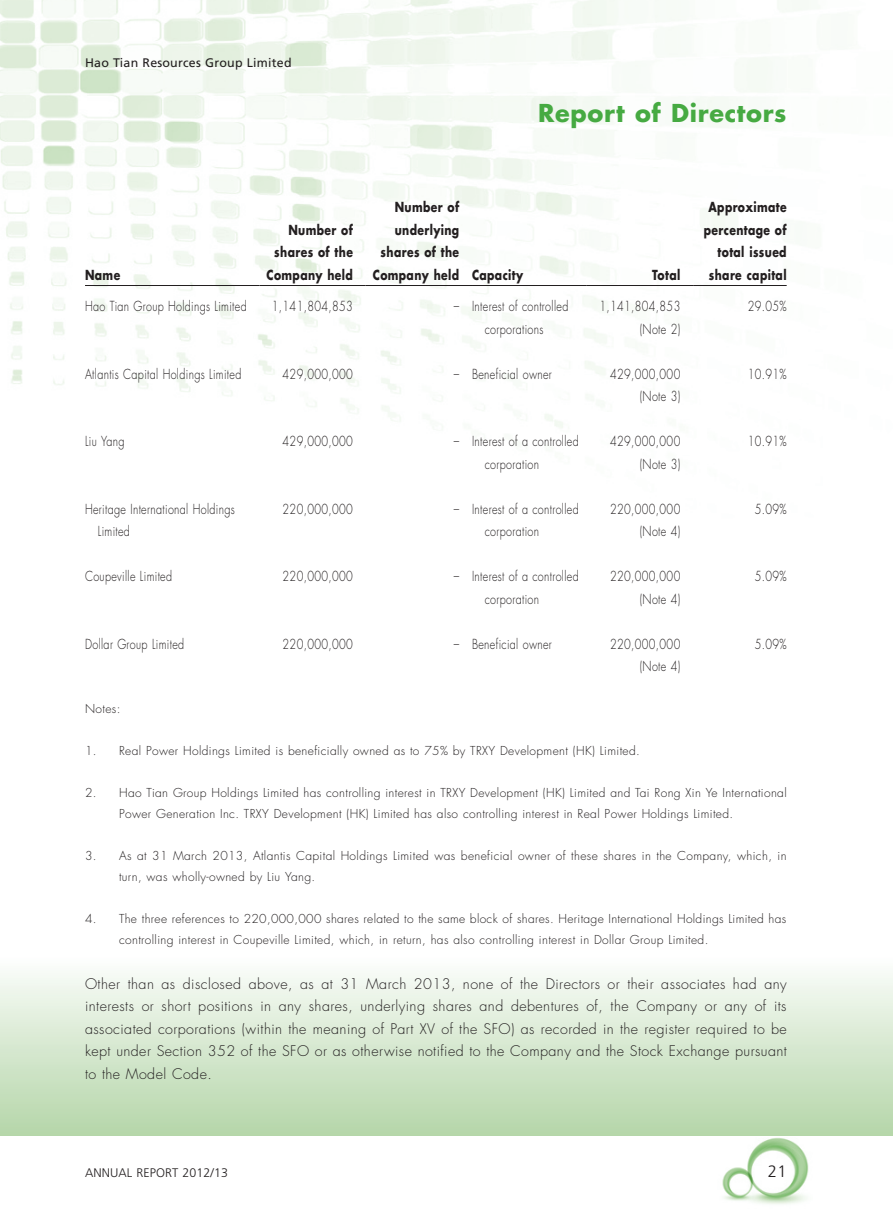
<style>
.page{position:relative;width:893px;height:1212px;background:#fff}
.page>*{position:absolute;margin:0;border:0;box-sizing:border-box;transform-origin:0 0}
.t1{font:700 24px "Futura Std";letter-spacing:.025em;color:#46aa42}
.t2{font:300 16.5px "Frutiger LT Std";color:#231f20}
.Body_Text{font:300 14.25px/22.5px "Futura Std";letter-spacing:.03em;color:#231f20;text-align:justify}
.Body_Text-2{font:300 13.5px/22.5px "Futura Std";letter-spacing:.03em;color:#231f20;scale:.8 1}
.Body_Text-3{font:700 13.5px "Futura Std";letter-spacing:.035em;color:#231f20;scale:.8 1}
.t3{font:12.45px "Frutiger LT Std";letter-spacing:.02em;color:#231f20}
.t4{font:300 12.45px "Frutiger LT Std";letter-spacing:.01em;color:#231f20}
.Notes{font:300 12px/21px "Futura Std";letter-spacing:.03em;color:#231f20}
</style>
<div class="page">
<div style="left:0;top:907px;width:893px;height:228px;background:linear-gradient(to bottom,#fff,#b7d7ac)"></div>
<img style="left:0;top:0;width:802px;height:428px">
<img style="left:734px;top:1123px;width:85px;height:81px">
<img style="left:722px;top:1161px;width:37px;height:41px">
<hr style="left:85px;top:285px;width:174px;height:1px;background:#231f20">
<hr style="left:259px;top:285px;width:107px;height:1px;background:#231f20">
<hr style="left:366px;top:285px;width:106px;height:1px;background:#231f20">
<hr style="left:472px;top:285px;width:115px;height:1px;background:#231f20">
<hr style="left:587px;top:285px;width:106px;height:1px;background:#231f20">
<hr style="left:693px;top:285px;width:94px;height:1px;background:#231f20">
<p class="t3" style="left:85px;top:56px;width:208px">Hao Tian Resources Group Limited</p>
<h1 class="t1" style="left:538px;top:97px;width:250px">Report of Directors</h1>
<p class="Body_Text-3" style="left:85px;top:266px;width:46px">Name</p>
<p class="Body_Text-3" style="left:288px;top:221px;width:82px">Number of</p>
<p class="Body_Text-3" style="left:274px;top:243px;width:100px">shares of the</p>
<p class="Body_Text-3" style="left:267px;top:266px;width:109px">Company held</p>
<p class="Body_Text-3" style="left:395px;top:198px;width:82px">Number of</p>
<p class="Body_Text-3" style="left:395px;top:221px;width:82px">underlying</p>
<p class="Body_Text-3" style="left:381px;top:243px;width:100px">shares of the</p>
<p class="Body_Text-3" style="left:373px;top:266px;width:109px">Company held</p>
<p class="Body_Text-3" style="left:472px;top:266px;width:66px">Capacity</p>
<p class="Body_Text-3" style="left:652px;top:266px;width:37px">Total</p>
<p class="Body_Text-3" style="left:708px;top:198px;width:99px">Approximate</p>
<p class="Body_Text-3" style="left:704px;top:221px;width:105px">percentage of</p>
<p class="Body_Text-3" style="left:718px;top:243px;width:88px">total issued</p>
<p class="Body_Text-3" style="left:709px;top:266px;width:99px">share capital</p>
<p class="Body_Text-2" style="left:85px;top:295px;width:204px">Hao Tian Group Holdings Limited</p>
<p class="Body_Text-2" style="left:272px;top:295px;width:103px">1,141,804,853</p>
<p class="Body_Text-2" style="left:454px;top:295px;width:8px">–</p>
<p class="Body_Text-2" style="left:485px;top:295px;width:106px;text-indent:-13px">Interest of controlled corporations</p>
<p class="Body_Text-2" style="left:599px;top:295px;width:103px">1,141,804,853</p>
<p class="Body_Text-2" style="left:640px;top:318px;width:52px">(Note 2)</p>
<p class="Body_Text-2" style="left:85px;top:363px;width:197px">Atlantis Capital Holdings Limited</p>
<p class="Body_Text-2" style="left:283px;top:363px;width:89px">429,000,000</p>
<p class="Body_Text-2" style="left:454px;top:363px;width:8px">–</p>
<p class="Body_Text-2" style="left:472px;top:363px;width:101px">Beneficial owner</p>
<p class="Body_Text-2" style="left:610px;top:363px;width:89px">429,000,000</p>
<p class="Body_Text-2" style="left:640px;top:385px;width:52px">(Note 3)</p>
<p class="Body_Text-2" style="left:85px;top:430px;width:51px">Liu Yang</p>
<p class="Body_Text-2" style="left:283px;top:430px;width:89px">429,000,000</p>
<p class="Body_Text-2" style="left:454px;top:430px;width:8px">–</p>
<p class="Body_Text-2" style="left:485px;top:430px;width:119px;text-indent:-13px">Interest of a controlled corporation</p>
<p class="Body_Text-2" style="left:610px;top:430px;width:89px">429,000,000</p>
<p class="Body_Text-2" style="left:640px;top:453px;width:52px">(Note 3)</p>
<p class="Body_Text-2" style="left:98px;top:498px;width:173px;text-indent:-13px">Heritage International Holdings<br>Limited</p>
<p class="Body_Text-2" style="left:283px;top:498px;width:89px">220,000,000</p>
<p class="Body_Text-2" style="left:454px;top:498px;width:8px">–</p>
<p class="Body_Text-2" style="left:485px;top:498px;width:119px;text-indent:-13px">Interest of a controlled corporation</p>
<p class="Body_Text-2" style="left:610px;top:498px;width:89px">220,000,000</p>
<p class="Body_Text-2" style="left:640px;top:520px;width:52px">(Note 4)</p>
<p class="Body_Text-2" style="left:85px;top:565px;width:110px">Coupeville Limited</p>
<p class="Body_Text-2" style="left:283px;top:565px;width:89px">220,000,000</p>
<p class="Body_Text-2" style="left:454px;top:565px;width:8px">–</p>
<p class="Body_Text-2" style="left:485px;top:565px;width:119px;text-indent:-13px">Interest of a controlled corporation</p>
<p class="Body_Text-2" style="left:610px;top:565px;width:89px">220,000,000</p>
<p class="Body_Text-2" style="left:640px;top:588px;width:52px">(Note 4)</p>
<p class="Body_Text-2" style="left:85px;top:633px;width:126px">Dollar Group Limited</p>
<p class="Body_Text-2" style="left:283px;top:633px;width:89px">220,000,000</p>
<p class="Body_Text-2" style="left:454px;top:633px;width:8px">–</p>
<p class="Body_Text-2" style="left:472px;top:633px;width:101px">Beneficial owner</p>
<p class="Body_Text-2" style="left:610px;top:633px;width:89px">220,000,000</p>
<p class="Body_Text-2" style="left:640px;top:655px;width:52px">(Note 4)</p>
<p class="Body_Text-2" style="left:748px;top:295px;width:50px">29.05%</p>
<p class="Body_Text-2" style="left:748px;top:363px;width:50px">10.91%</p>
<p class="Body_Text-2" style="left:748px;top:430px;width:50px">10.91%</p>
<p class="Body_Text-2" style="left:755px;top:498px;width:41px">5.09%</p>
<p class="Body_Text-2" style="left:755px;top:565px;width:41px">5.09%</p>
<p class="Body_Text-2" style="left:755px;top:633px;width:41px">5.09%</p>
<p class="Notes" style="left:85px;top:698px;width:37px">Notes:</p>
<p class="Notes" style="left:85px;top:740px;width:556px">1. Real Power Holdings Limited is beneficially owned as to 75% by TRXY Development (HK) Limited.</p>
<p class="Notes" style="left:119px;top:782px;width:669px;text-indent:-34px">2. Hao Tian Group Holdings Limited has controlling interest in TRXY Development (HK) Limited and Tai Rong Xin Ye International<br>Power Generation Inc. TRXY Development (HK) Limited has also controlling interest in Real Power Holdings Limited.</p>
<p class="Notes" style="left:119px;top:845px;width:669px;text-indent:-34px">3. As at 31 March 2013, Atlantis Capital Holdings Limited was beneficial owner of these shares in the Company, which, in turn, was wholly-owned by Liu Yang.</p>
<p class="Notes" style="left:119px;top:908px;width:669px;text-indent:-34px">4. The three references to 220,000,000 shares related to the same block of shares. Heritage International Holdings Limited has controlling interest in Coupeville Limited, which, in return, has also controlling interest in Dollar Group Limited.</p>
<p class="Body_Text" style="left:85px;top:973px;width:703px">Other than as disclosed above, as at 31 March 2013, none of the Directors or their associates had any interests or short positions in any shares, underlying shares and debentures of, the Company or any of its associated corporations (within the meaning of Part XV of the SFO) as recorded in the register required to be kept under Section 352 of the SFO or as otherwise notified to the Company and the Stock Exchange pursuant to the Model Code.</p>
<p class="t4" style="left:85px;top:1166px;width:144px">ANNUAL REPORT 2012/13</p>
<h2 class="t2" style="left:768px;top:1162px;width:20px">21</h2>
</div>
